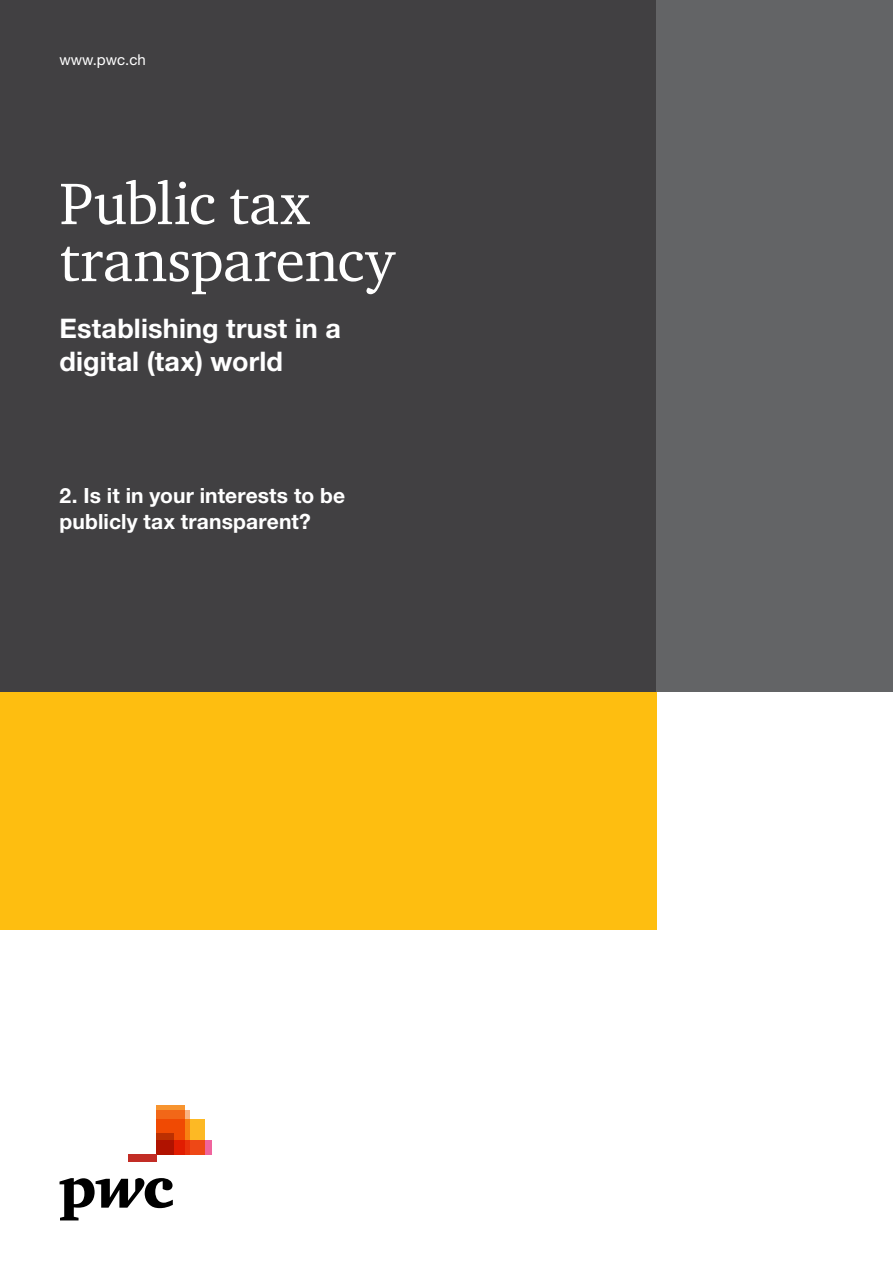
<style>
.page{position:relative;width:893px;height:1263px;background:#fff}
.page>*{position:absolute;margin:0;border:0;box-sizing:border-box;transform-origin:0 0}
.t1{font:60px/57px "ITC Charter Com";letter-spacing:-.005em;color:#fff}
.t2{font:700 27px/33px "Helvetica Neue LT Std";letter-spacing:.005em;color:#fff}
.t3{font:700 21px/25.2px "Helvetica Neue LT Std";letter-spacing:.005em;color:#fff}
.t4{font:15px "Helvetica Neue LT Std";color:#fff}
</style>
<div class="page">
<svg style="left:60px;top:1178px;width:113px;height:42px"></svg>
<div style="left:156px;top:1140px;width:56px;height:14px;background:#f0649d"></div>
<div style="left:156px;top:1110px;width:34px;height:44px;background:#fab383"></div>
<svg style="left:156px;top:1105px;width:29px;height:14px"></svg>
<svg style="left:156px;top:1119px;width:49px;height:35px"></svg>
<svg style="left:156px;top:1133px;width:18px;height:21px"></svg>
<div style="left:128px;top:1154px;width:28px;height:7px;background:#c22c25"></div>
<div style="left:0;top:691px;width:657px;height:239px;background:#febe10"></div>
<div style="left:0;top:0;width:657px;height:691px;background:#414042"></div>
<div style="left:657px;top:0;width:236px;height:691px;background:#636466"></div>
<p class="t4" style="left:60px;top:50px;width:88px">www.pwc.ch</p>
<h1 class="t1" style="left:60px;top:174px;width:337px">Public tax transparency</h1>
<p class="t2" style="left:60px;top:312px;width:283px">Establishing trust in a digital (tax) world</p>
<p class="t3" style="left:60px;top:483px;width:287px">2. Is it in your interests to be publicly tax transparent?</p>
</div>
